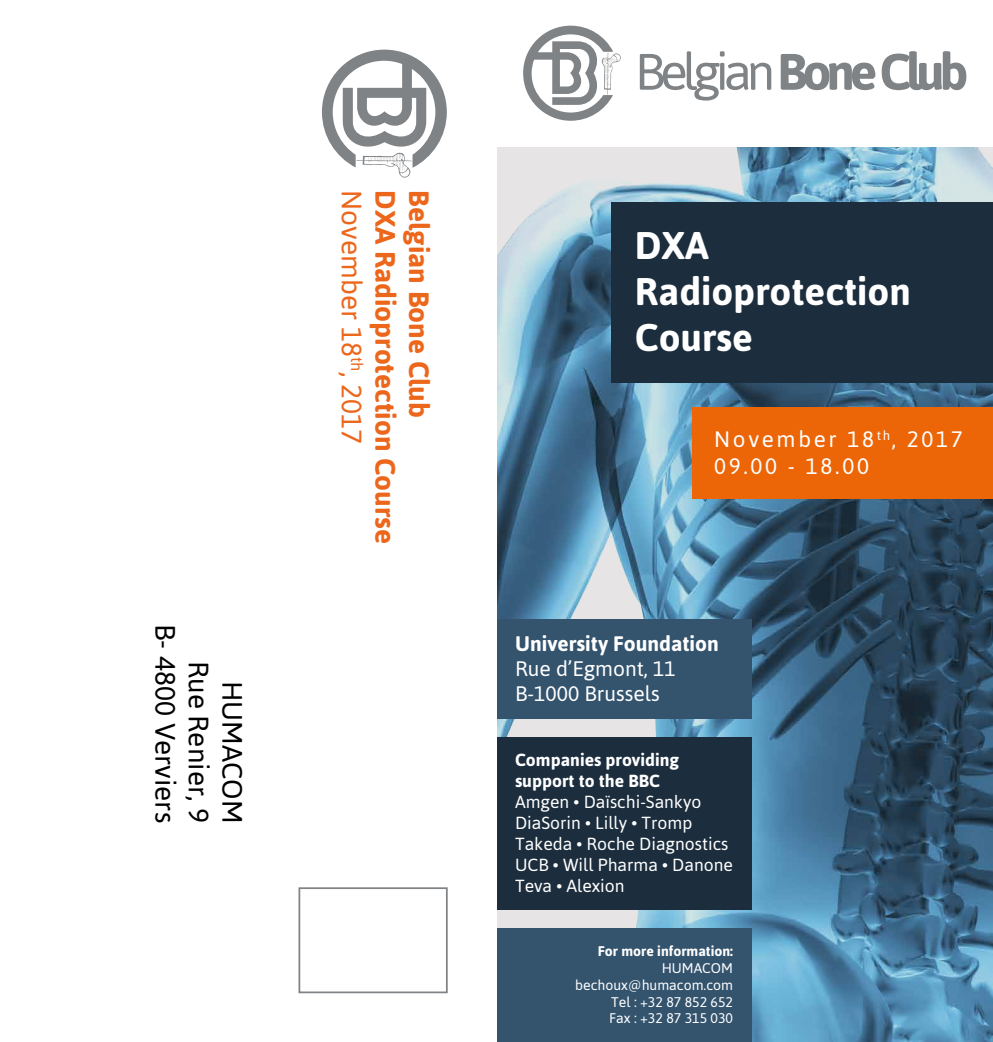
<style>
.page{position:relative;width:993px;height:1042px;background:#fff}
.page>*{position:absolute;margin:0;border:0;box-sizing:border-box;transform-origin:0 0}
.t1{font:700 51.1px "Asap";letter-spacing:-.1em;color:#808386}
.t2{font:700 38.5px/46.2px "Asap";color:#fff}
.t3{font:700 28px "Asap";color:#ec671c}
.t4{font:28px/33.6px "Asap";color:#000;text-align:right}
.t5{font:28px "Asap";color:#ec671c}
.t6{font:22.4px/26.8px "Asap";letter-spacing:.12em;color:#fff}
.t7{font:21px/25.2px "Asap";color:#fff}
.t8{font:700 21px "Asap";color:#fff}
.t9{font:17.5px/21px "Asap";color:#fff}
.t10{font:700 17.5px/21px "Asap";color:#fff}
.t11{font:14px/16.8px "Asap";color:#fff;text-align:right}
.t12{font:700 14px "Asap";color:#fff}
.s1{font-weight:400}
</style>
<div class="page">
<img style="left:497px;top:147px;width:495px;height:895px">
<div style="left:611px;top:202px;width:381px;height:180px;background:#1c2e3e"></div>
<div style="left:496px;top:737px;width:255px;height:173px;background:#1c2e3e"></div>
<div style="left:496px;top:928px;width:255px;height:114px;background:#34546e"></div>
<div style="left:692px;top:407px;width:300px;height:92px;background:#ec6608"></div>
<svg style="left:523px;top:26px;width:97px;height:95px"></svg>
<div style="left:496px;top:619px;width:255px;height:100px;background:#34546e"></div>
<svg style="left:322px;top:50px;width:124px;height:128px"></svg>
<div style="left:298px;top:887px;width:149px;height:106px;border:2px solid #808386"></div>
<h3 class="t4" style="left:249px;top:624px;width:201px;rotate:90deg">HUMACOM<br>Rue Renier, 9<br>B- 4800 Verviers</h3>
<h3 class="t5" style="left:368px;top:190px;width:255px;rotate:90deg">November 18<sup>th</sup>, 2017</h3>
<h3 class="t3" style="left:401px;top:190px;width:355px;rotate:90deg">DXA Radioprotection Course</h3>
<h3 class="t3" style="left:435px;top:190px;width:229px;rotate:90deg">Belgian Bone Club</h3>
<h1 class="t1" style="left:634px;top:42px;width:335px"><span class="s1">Belgian</span> Bone Club</h1>
<h2 class="t2" style="left:634px;top:221px;width:277px">DXA<br>Radioprotection<br>Course</h2>
<p class="t6" style="left:714px;top:426px;width:250px">November 18<sup>th</sup>, 2017<br>09.00 - 18.00</p>
<p class="t8" style="left:515px;top:631px;width:205px">University Foundation</p>
<p class="t7" style="left:515px;top:656px;width:162px">Rue d’Egmont, 11<br>B-1000 Brussels</p>
<p class="t10" style="left:515px;top:749px;width:165px">Companies providing support to the BBC</p>
<p class="t9" style="left:515px;top:791px;width:219px">Amgen • Daïschi-Sankyo<br>DiaSorin • Lilly • Tromp<br>Takeda • Roche Diagnostics<br>UCB • Will Pharma • Danone<br>Teva • Alexion</p>
<p class="t12" style="left:597px;top:943px;width:137px">For more information:</p>
<p class="t11" style="left:575px;top:959px;width:159px">HUMACOM bechoux@humacom.com<br>Tel : +32 87 852 652<br>Fax : +32 87 315 030</p>
</div>
